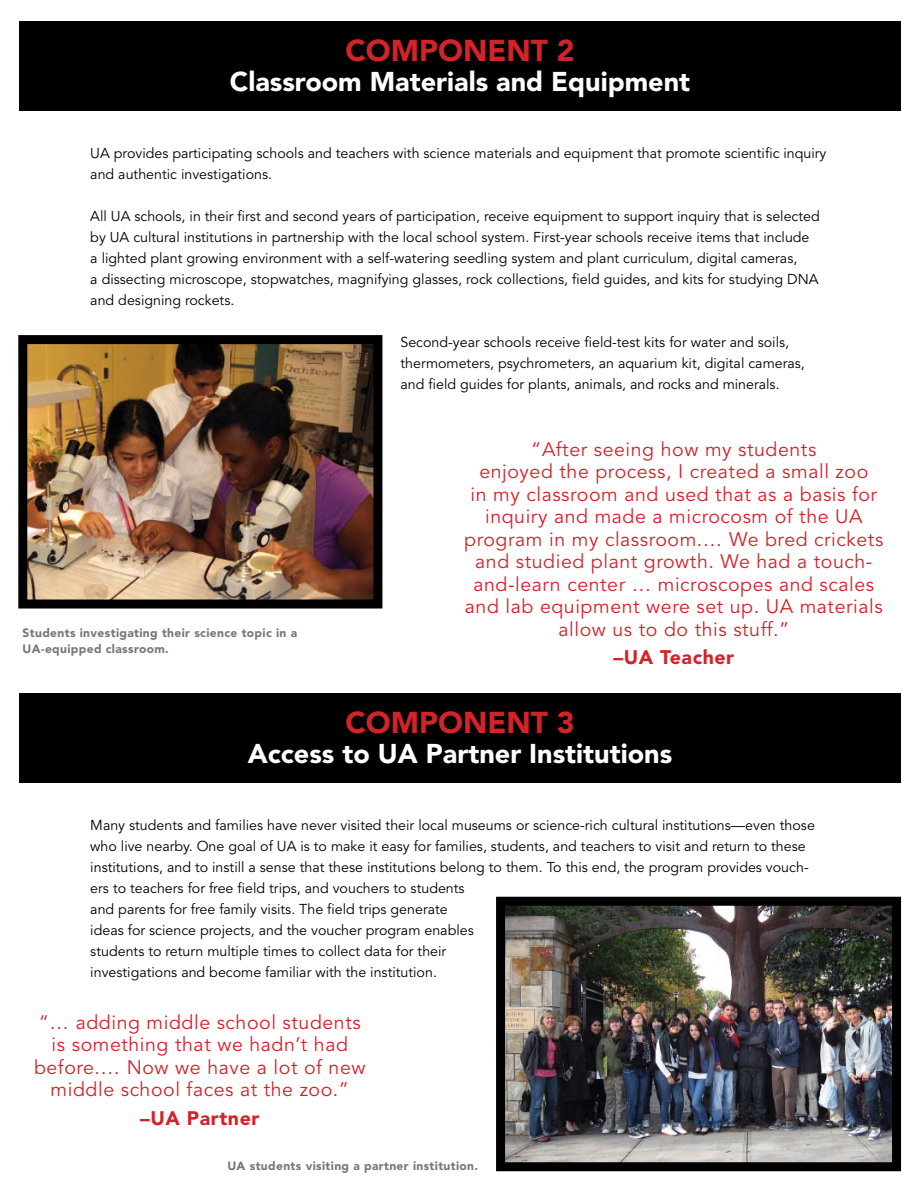
<style>
.page{position:relative;width:918px;height:1188px;background:#fff}
.page>*{position:absolute;margin:0;border:0;box-sizing:border-box;transform-origin:0 0}
.t1{font:900 30px "Avenir";color:#d2232a}
.t2{font:900 27px "Avenir";color:#fff}
.t3{font:19.5px/22.5px "Avenir";letter-spacing:.03em;color:#d2232a;text-align:center}
.t4{font:900 19.5px "Avenir";letter-spacing:.03em;color:#d2232a}
.t5{font:14.25px/21px "Avenir";color:#000}
.t6{font:900 12px/16.5px "Avenir";letter-spacing:.03em;color:#77787b}
</style>
<div class="page">
<div style="left:19px;top:21px;width:882px;height:90px;background:#000"></div>
<div style="left:19px;top:693px;width:882px;height:90px;background:#000"></div>
<img style="left:28px;top:345px;width:344px;height:254px">
<div style="left:18px;top:335px;width:364px;height:274px;border:9px solid #000"></div>
<img style="left:506px;top:907px;width:385px;height:254px">
<div style="left:496px;top:897px;width:405px;height:274px;border:9px solid #000"></div>
<h1 class="t1" style="left:345px;top:39px;width:231px">COMPONENT 2</h1>
<h2 class="t2" style="left:230px;top:71px;width:462px">Classroom Materials and Equipment</h2>
<p class="t5" style="left:90px;top:144px;width:738px">UA provides participating schools and teachers with science materials and equipment that promote scientific inquiry and authentic investigations.</p>
<p class="t5" style="left:90px;top:207px;width:731px">All UA schools, in their first and second years of participation, receive equipment to support inquiry that is selected by UA cultural institutions in partnership with the local school system. First-year schools receive items that include a lighted plant growing environment with a self-watering seedling system and plant curriculum, digital cameras,<br>a dissecting microscope, stopwatches, magnifying glasses, rock collections, field guides, and kits for studying DNA and designing rockets.</p>
<p class="t5" style="left:400px;top:333px;width:406px">Second-year schools receive field-test kits for water and soils, thermometers, psychrometers, an aquarium kit, digital cameras, and field guides for plants, animals, and rocks and minerals.</p>
<p class="t6" style="left:23px;top:626px;width:276px">Students investigating their science topic in a<br>UA-equipped classroom.</p>
<p class="t3" style="left:464px;top:440px;width:421px">“After seeing how my students<br>enjoyed the process, I created a small zoo<br>in my classroom and used that as a basis for inquiry and made a microcosm of the UA program in my classroom.… We bred crickets and studied plant growth. We had a touch&shy;and-learn center … microscopes and scales and lab equipment were set up. UA materials allow us to do this stuff.”</p>
<h3 class="t4" style="left:613px;top:649px;width:122px">–UA Teacher</h3>
<h1 class="t1" style="left:345px;top:711px;width:231px">COMPONENT 3</h1>
<h2 class="t2" style="left:248px;top:743px;width:426px">Access to UA Partner Institutions</h2>
<p class="t5" style="left:90px;top:816px;width:726px">Many students and families have never visited their local museums or science-rich cultural institutions—even those who live nearby. One goal of UA is to make it easy for families, students, and teachers to visit and return to these institutions, and to instill a sense that these institutions belong to them. To this end, the program provides vouch&shy;ers to teachers for free field trips, and vouchers to students<br>and parents for free family visits. The field trips generate<br>ideas for science projects, and the voucher program enables<br>students to return multiple times to collect data for their<br>investigations and become familiar with the institution.</p>
<h3 class="t3" style="left:34px;top:1013px;width:333px">“… adding middle school students is something that we hadn’t had before.… Now we have a lot of new middle school faces at the zoo.”</h3>
<h3 class="t4" style="left:140px;top:1110px;width:121px">–UA Partner</h3>
<p class="t6" style="left:227px;top:1158px;width:252px">UA students visiting a partner institution.</p>
</div>
